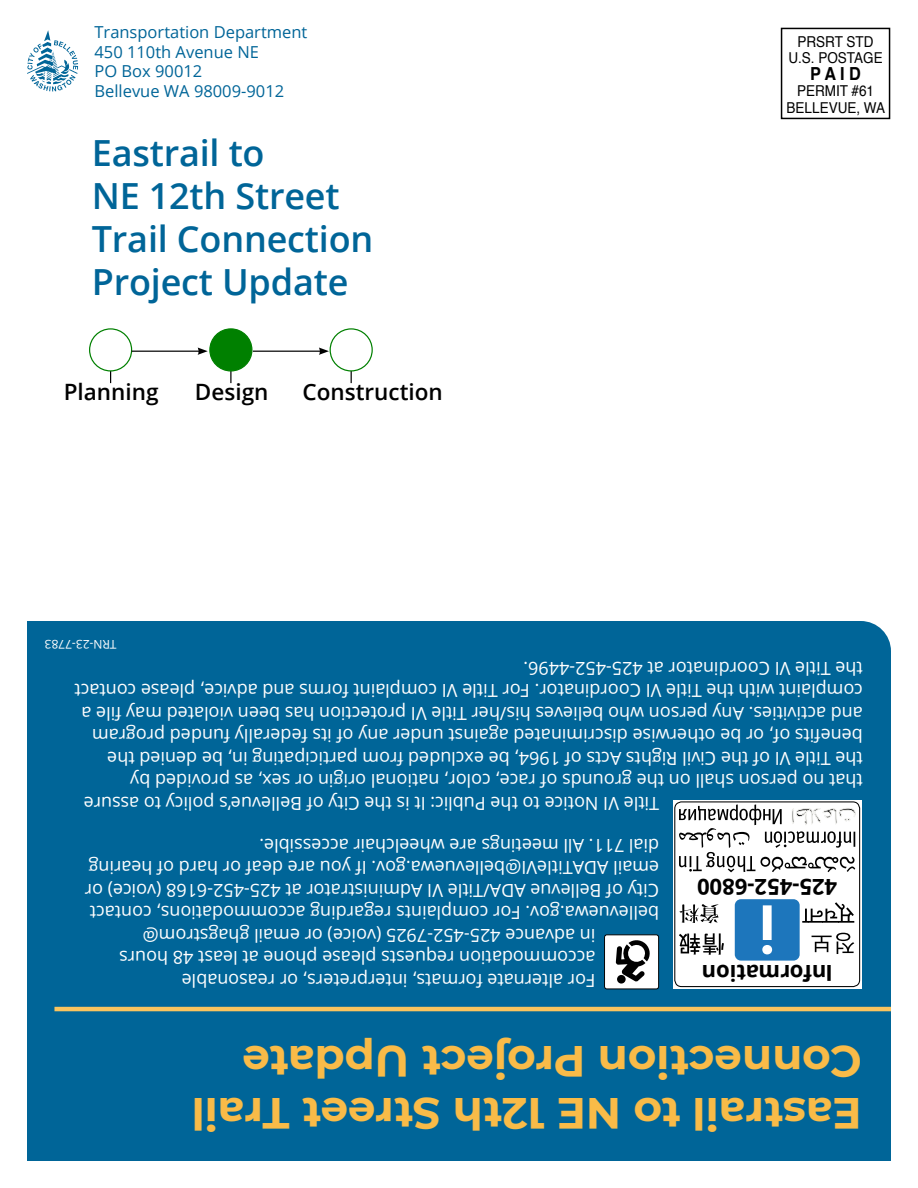
<style>
.page{position:relative;width:918px;height:1188px;background:#fff}
.page>*{position:absolute;margin:0;border:0;box-sizing:border-box;transform-origin:0 0}
.LARGE_TITLE_flyer_si{font:700 43.5px/52.5px "Montserrat";color:#f9bb48}
.mailerr_side_header{font:600 36px/43.2px "Open Sans";letter-spacing:-.005em;color:#006598}
.address_mailer_side{font:600 22.5px "Open Sans";color:#000}
.t1{font:700 22.05px "Open Sans";color:#000}
.TItle_VI_and_ADA_tex{font:18px/22.5px "Open Sans";color:#fff}
.t2{font:700 18px "Helvetica";color:#000;scale:.9 1}
.t3{font:16.5px "Open Sans";color:#006598}
.t4{font:15px/16.5px "Helvetica";color:#000;text-align:center;scale:.9 1}
.text{font:12px "Open Sans";color:#fff}
</style>
<div class="page">
<svg style="left:27px;top:30px;width:51px;height:62px"></svg>
<div style="left:27px;top:621px;width:864px;height:540px;background:#006598"></div>
<hr style="left:54px;top:1007px;width:837px;height:4px;background:#f9c45f">
<div style="left:781px;top:28px;width:109px;height:91px;border:2px solid #000"></div>
<svg style="left:673px;top:800px;width:189px;height:189px"></svg>
<div style="left:675px;top:802px;width:185px;height:185px;background:#fff;border-radius:7px"></div>
<div style="left:674px;top:801px;width:186px;height:186px;border:1px solid #000;border-radius:7px"></div>
<svg style="left:680px;top:904px;width:38px;height:19px"></svg>
<svg style="left:812px;top:933px;width:42px;height:21px"></svg>
<svg style="left:802px;top:902px;width:52px;height:21px"></svg>
<svg style="left:679px;top:933px;width:45px;height:22px"></svg>
<svg style="left:679px;top:804px;width:176px;height:68px"></svg>
<div style="left:735px;top:899px;width:65px;height:62px;background:#1d76bc;border-radius:6px"></div>
<svg style="left:762px;top:905px;width:10px;height:49px"></svg>
<svg style="left:604px;top:935px;width:55px;height:54px"></svg>
<div style="left:617px;top:975px;width:9px;height:9px;background:#000;border-radius:50%"></div>
<svg style="left:230px;top:372px;width:2px;height:11px"></svg>
<div style="left:89px;top:328px;width:43px;height:44px;border:1px solid #008000;border-radius:50%"></div>
<div style="left:210px;top:329px;width:42px;height:42px;background:#008000;border-radius:50%"></div>
<div style="left:209px;top:328px;width:44px;height:44px;border:1px solid #008000;border-radius:50%"></div>
<div style="left:330px;top:328px;width:43px;height:44px;border:1px solid #008000;border-radius:50%"></div>
<hr style="left:132px;top:351px;width:68px;height:1px;background:#000">
<svg style="left:198px;top:348px;width:10px;height:7px"></svg>
<hr style="left:253px;top:351px;width:68px;height:1px;background:#000">
<svg style="left:319px;top:348px;width:10px;height:7px"></svg>
<p class="t3" style="left:94px;top:21px;width:214px">Transportation Department</p>
<p class="t3" style="left:94px;top:40px;width:166px">450 110th Avenue NE</p>
<p class="t3" style="left:94px;top:60px;width:109px">PO Box 90012</p>
<p class="t3" style="left:94px;top:79px;width:191px">Bellevue WA 98009-9012</p>
<p class="mailerr_side_header" style="left:92px;top:130px;width:283px">Eastrail to<br>NE 12th Street<br>Trail Connection<br>Project Update</p>
<p class="address_mailer_side" style="left:64px;top:377px;width:96px">Planning</p>
<p class="address_mailer_side" style="left:195px;top:377px;width:75px">Design</p>
<p class="address_mailer_side" style="left:303px;top:377px;width:142px">Construction</p>
<p class="t4" style="left:788px;top:33px;width:106px">PRSRT STD<br>U.S. POSTAGE</p>
<p class="t2" style="left:810px;top:57px;width:58px">PA I D</p>
<p class="t4" style="left:787px;top:82px;width:111px">PERMIT #61<br>BELLEVUE, WA</p>
<p class="text" style="left:117px;top:652px;width:74px;rotate:-180deg">TRN-23-7783</p>
<p class="TItle_VI_and_ADA_tex" style="left:863px;top:815px;width:790px;text-indent:204px;rotate:-180deg">Title VI Notice to the Public: It is the City of Bellevue’s policy to assure that no person shall on the grounds of race, color, national origin or sex, as provided by<br>the Title VI of the Civil Rights Acts of 1964, be excluded from participating in, be denied the benefits of, or be otherwise discriminated against under any of its federally funded program and activities. Any person who believes his/her Title VI protection has been violated may file a complaint with the Title VI Coordinator. For Title VI complaint forms and advice, please contact the Title VI Coordinator at 425-452-4496.</p>
<p class="TItle_VI_and_ADA_tex" style="left:659px;top:857px;width:401px;rotate:-180deg">dial 711. All meetings are wheelchair accessible.</p>
<p class="TItle_VI_and_ADA_tex" style="left:659px;top:879px;width:572px;rotate:-180deg">email ADATitleVI@bellevuewa.gov. If you are deaf or hard of hearing</p>
<p class="TItle_VI_and_ADA_tex" style="left:659px;top:902px;width:576px;rotate:-180deg">City of Bellevue ADA/Title VI Administrator at 425-452-6168 (voice) or</p>
<p class="TItle_VI_and_ADA_tex" style="left:659px;top:924px;width:571px;rotate:-180deg">bellevuewa.gov. For complaints regarding accommodations, contact</p>
<p class="TItle_VI_and_ADA_tex" style="left:595px;top:947px;width:454px;rotate:-180deg">in advance 425-452-7925 (voice) or email ghagstrom@</p>
<p class="TItle_VI_and_ADA_tex" style="left:595px;top:969px;width:478px;rotate:-180deg">accommodation requests please phone at least 48 hours</p>
<p class="TItle_VI_and_ADA_tex" style="left:595px;top:992px;width:415px;rotate:-180deg">For alternate formats, interpreters, or reasonable</p>
<p class="t1" style="left:837px;top:902px;width:142px;rotate:-180deg">425-452-6800</p>
<p class="t1" style="left:833px;top:989px;width:133px;rotate:-180deg">nI rof mation</p>
<p class="LARGE_TITLE_flyer_si" style="left:862px;top:1142px;width:672px;rotate:-180deg">Eastrail to NE 12th Street Trail<br>Connection Project Update</p>
</div>
